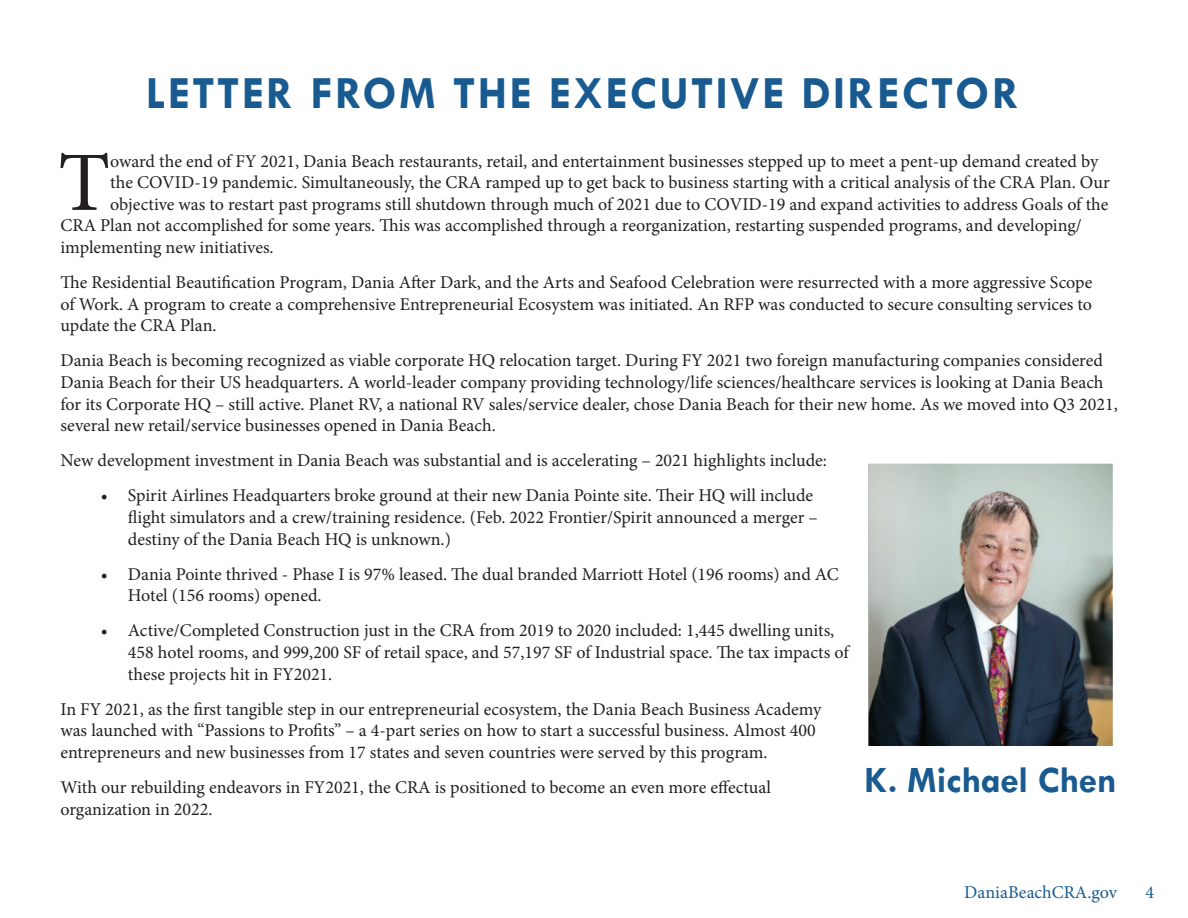
<style>
.page{position:relative;width:1188px;height:918px;background:#fff}
.page>*{position:absolute;margin:0;border:0;box-sizing:border-box;transform-origin:0 0}
.t1{font:84.45px "Minion Pro";color:#231f20}
.t2{font:700 46.5px "Tw Cen";letter-spacing:.05em;color:#195b90}
.t3{font:700 37.5px "Tw Cen";letter-spacing:-.005em;color:#195b90}
.t4{font:18px/21.6px "Minion Pro";color:#231f20}
.t5{font:18px "Minion Pro";color:#195b90}
</style>
<div class="page">
<img style="left:869px;top:464px;width:243px;height:282px">
<div style="left:864px;top:459px;width:253px;height:292px;border:4px solid #fff"></div>
<h2 class="t2" style="left:146px;top:65px;width:875px">LETTER FROM THE EXECUTIVE DIRECTOR</h2>
<h1 class="t1" style="left:58px;top:126px;width:54px">T</h1>
<p class="t4" style="left:110px;top:150px;width:990px">oward the end of FY 2021, Dania Beach restaurants, retail, and entertainment businesses stepped up to meet a pent-up demand created by</p>
<p class="t4" style="left:110px;top:172px;width:1001px">the COVID-19 pandemic. Simultaneously, the CRA ramped up to get back to business starting with a critical analysis of the CRA Plan. Our</p>
<p class="t4" style="left:110px;top:193px;width:1000px">objective was to restart past programs still shutdown through much of 2021 due to COVID-19 and expand activities to address Goals of the</p>
<p class="t4" style="left:60px;top:215px;width:1023px">CRA Plan not accomplished for some years. This was accomplished through a reorganization, restarting suspended programs, and developing/</p>
<p class="t4" style="left:60px;top:237px;width:215px">implementing new initiatives.</p>
<p class="t4" style="left:60px;top:272px;width:1034px;text-align:justify">The Residential Beautification Program, Dania After Dark, and the Arts and Seafood Celebration were resurrected with a more aggressive Scope of Work. A program to create a comprehensive Entrepreneurial Ecosystem was initiated. An RFP was conducted to secure consulting services to update the CRA Plan.</p>
<p class="t4" style="left:60px;top:350px;width:1059px">Dania Beach is becoming recognized as viable corporate HQ relocation target. During FY 2021 two foreign manufacturing companies considered Dania Beach for their US headquarters. A world-leader company providing technology/life sciences/healthcare services is looking at Dania Beach for its Corporate HQ – still active. Planet RV, a national RV sales/service dealer, chose Dania Beach for their new home. As we moved into Q3 2021, several new retail/service businesses opened in Dania Beach.</p>
<p class="t4" style="left:60px;top:450px;width:768px">New development investment in Dania Beach was substantial and is accelerating – 2021 highlights include:</p>
<p class="t4" style="left:128px;top:485px;width:691px;text-indent:-27px">• Spirit Airlines Headquarters broke ground at their new Dania Pointe site. Their HQ will include flight simulators and a crew/training residence. (Feb. 2022 Frontier/Spirit announced a merger – destiny of the Dania Beach HQ is unknown.)</p>
<p class="t4" style="left:128px;top:563px;width:712px;text-indent:-27px">• Dania Pointe thrived - Phase I is 97% leased. The dual branded Marriott Hotel (196 rooms) and AC<br>Hotel (156 rooms) opened.</p>
<p class="t4" style="left:128px;top:620px;width:722px;text-indent:-27px">• Active/Completed Construction just in the CRA from 2019 to 2020 included: 1,445 dwelling units,<br>458 hotel rooms, and 999,200 SF of retail space, and 57,197 SF of Industrial space. The tax impacts of these projects hit in FY2021.</p>
<p class="t4" style="left:60px;top:698px;width:763px">In FY 2021, as the first tangible step in our entrepreneurial ecosystem, the Dania Beach Business Academy was launched with “Passions to Profits” – a 4-part series on how to start a successful business. Almost 400 entrepreneurs and new businesses from 17 states and seven countries were served by this program.</p>
<p class="t4" style="left:60px;top:777px;width:712px">With our rebuilding endeavors in FY2021, the CRA is positioned to become an even more effectual organization in 2022.</p>
<h3 class="t3" style="left:864px;top:758px;width:254px">K. Michael Chen</h3>
<p class="t5" style="left:964px;top:880px;width:154px">DaniaBeachCRA.gov</p>
<p class="t5" style="left:1146px;top:880px;width:10px">4</p>
</div>
